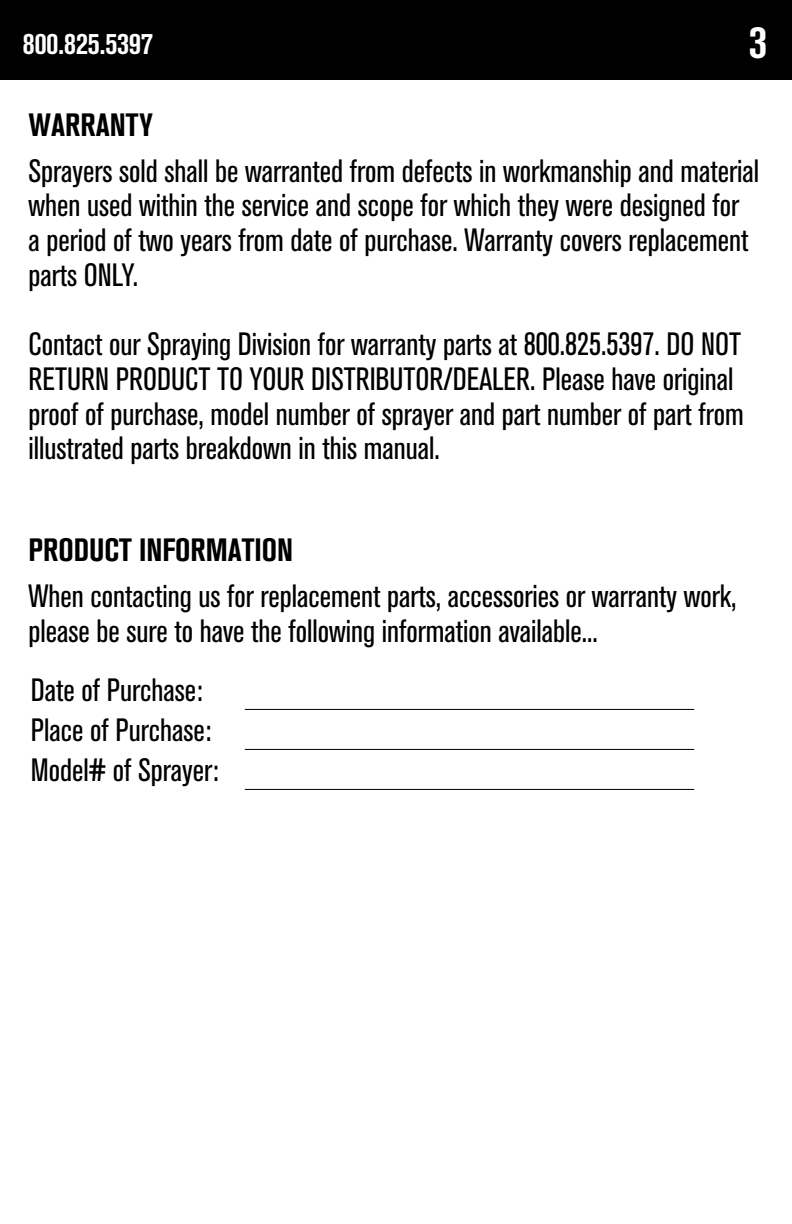
<style>
.page{position:relative;width:792px;height:1224px;background:#fff}
.page>*{position:absolute;margin:0;border:0;box-sizing:border-box;transform-origin:0 0}
.t1{font:700 condensed 46px "Akzidenz Grotesk BQ";color:#fff}
.t2{font:condensed 32px/34.8px "Akzidenz Grotesk BQ";color:#000}
.t3{font:700 condensed 32px "Akzidenz Grotesk BQ";color:#000}
.t4{font:700 condensed 30px "Akzidenz Grotesk BQ";color:#fff}
</style>
<div class="page">
<div style="left:0;top:0;width:792px;height:79px;background:#000"></div>
<hr style="left:245px;top:709px;width:449px;height:1px;background:#000">
<hr style="left:245px;top:749px;width:449px;height:1px;background:#000">
<hr style="left:245px;top:789px;width:449px;height:1px;background:#000">
<p class="t4" style="left:23px;top:27px;width:132px">800.825.5397</p>
<h1 class="t1" style="left:749px;top:16px;width:20px">3</h1>
<p class="t3" style="left:29px;top:107px;width:126px">WARRANTY</p>
<p class="t2" style="left:29px;top:154px;width:732px">Sprayers sold shall be warranted from defects in workmanship and material when used within the service and scope for which they were designed for<br>a period of two years from date of purchase. Warranty covers replacement parts ONLY.</p>
<p class="t2" style="left:29px;top:327px;width:717px">Contact our Spraying Division for warranty parts at 800.825.5397. DO NOT RETURN PRODUCT TO YOUR DISTRIBUTOR/DEALER. Please have original proof of purchase, model number of sprayer and part number of part from illustrated parts breakdown in this manual.</p>
<p class="t3" style="left:29px;top:532px;width:266px">PRODUCT INFORMATION</p>
<p class="t2" style="left:29px;top:579px;width:709px">When contacting us for replacement parts, accessories or warranty work, please be sure to have the following information available...</p>
<p class="t2" style="left:31px;top:671px;width:189px;line-height:40px">Date of Purchase:<br>Place of Purchase:<br>Model# of Sprayer:</p>
</div>
